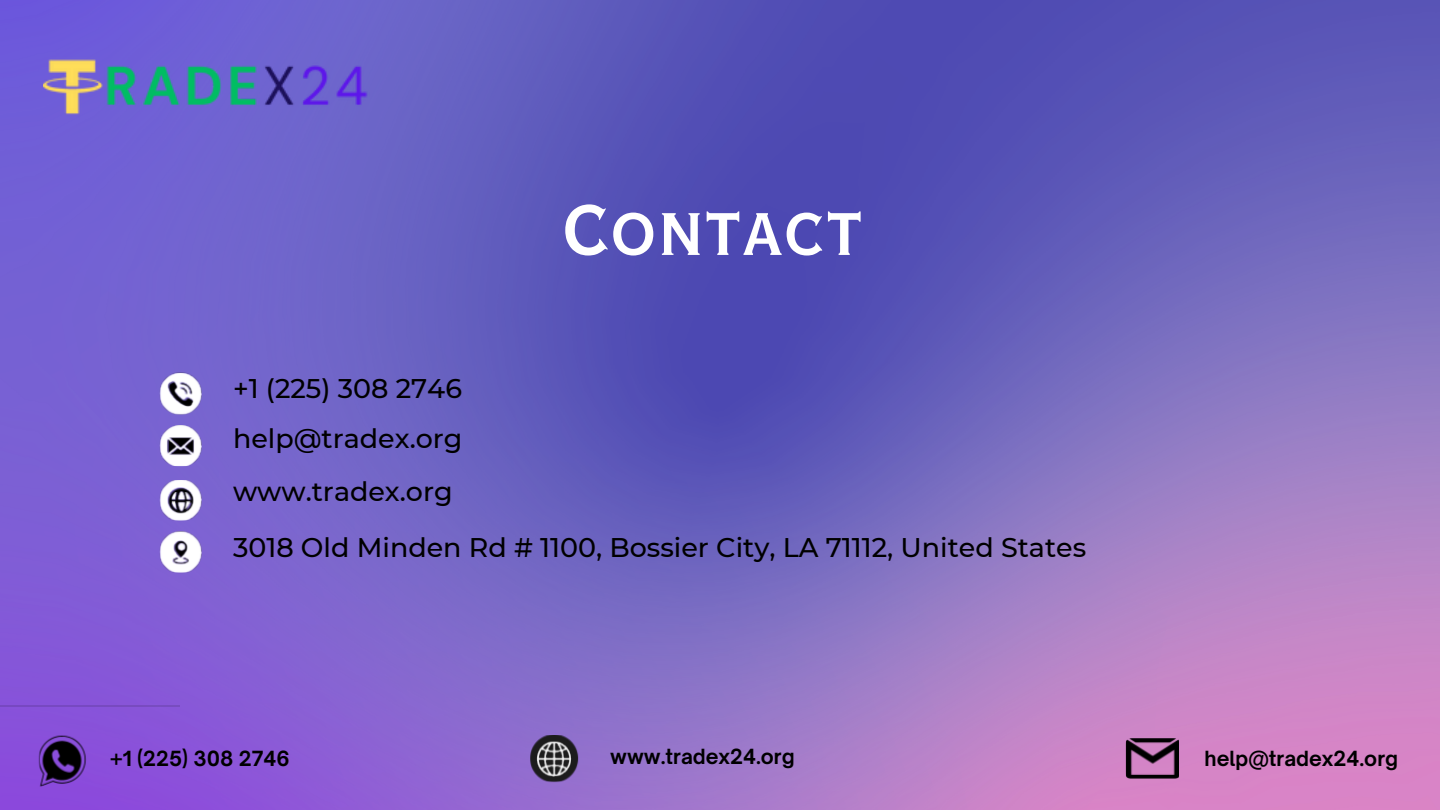
<style>
.page{position:relative;width:1440px;height:810px;background:#fff}
.page>*{position:absolute;margin:0;border:0;box-sizing:border-box;transform-origin:0 0}
.t1{font:95px "Copperplate Gothic LT Pro 30 BC";color:#fff}
.t2{font:500 26.9px "Montserrat";color:#000}
.t3{font:700 20px "Open Sauce One";color:#000}
</style>
<div class="page">
<img style="left:0;top:0;width:1440px;height:810px">
<img style="left:38px;top:736px;width:49px;height:51px">
<img style="left:42px;top:740px;width:40px;height:41px">
<img style="left:160px;top:425px;width:43px;height:41px">
<img style="left:160px;top:373px;width:43px;height:42px">
<img style="left:160px;top:532px;width:43px;height:42px">
<svg style="left:177px;top:543px;width:8px;height:9px"></svg>
<img style="left:160px;top:480px;width:43px;height:42px">
<svg style="left:171px;top:491px;width:20px;height:21px"></svg>
<img style="left:530px;top:735px;width:48px;height:48px">
<img style="left:536px;top:742px;width:35px;height:35px">
<img style="left:0;top:706px;width:180px;height:1px">
<img style="left:1125px;top:739px;width:53px;height:40px">
<img style="left:43px;top:32px;width:327px;height:109px">
<p class="t1" style="left:562px;top:186px;width:302px">Contact</p>
<p class="t2" style="left:233px;top:372px;width:230px">+1 (225) 308 2746</p>
<p class="t2" style="left:233px;top:422px;width:231px">help@tradex.org</p>
<p class="t2" style="left:233px;top:475px;width:221px">www.tradex.org</p>
<p class="t2" style="left:233px;top:531px;width:855px">3018 Old Minden Rd # 1100, Bossier City, LA 71112, United States</p>
<p class="t3" style="left:110px;top:746px;width:181px">+1 (225) 308 2746</p>
<p class="t3" style="left:610px;top:744px;width:186px">www.tradex24.org</p>
<p class="t3" style="left:1205px;top:746px;width:195px">help@tradex24.org</p>
</div>
